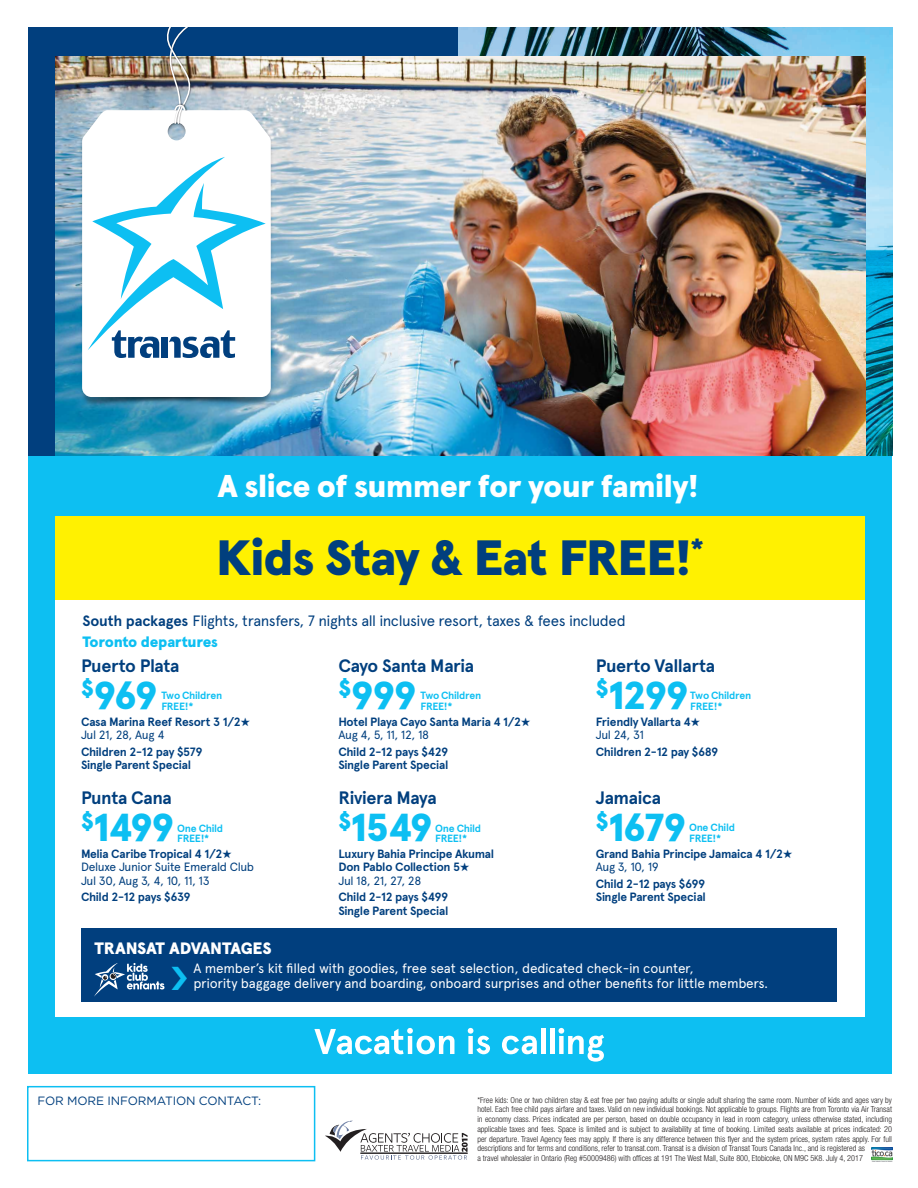
<style>
.page{position:relative;width:918px;height:1188px;background:#fff}
.page>*{position:absolute;margin:0;border:0;box-sizing:border-box;transform-origin:0 0}
.Lieu{font:900 49.5px "Apercu";letter-spacing:-.025em;color:#013f7e}
.Hotel{font:900 39px "Apercu";letter-spacing:-.05em;color:#0dbff2}
.Lieu-2{font:900 31.5px "Apercu";letter-spacing:-.025em;color:#fff}
.Prix{font:700 18px "Apercu Pro";letter-spacing:-.02em;color:#013f7e}
.t1{font:900 16.5px "Apercu";letter-spacing:-.02em;color:#fff}
.t2{font:15px "Apercu";letter-spacing:-.03em;color:#013f7e}
.t3{font:900 15px "Apercu";letter-spacing:-.02em;color:#0dbff2}
.t4{font:13.5px/15px "Apercu";letter-spacing:-.02em;color:#fff}
.Hotel-2{font:700 12px/13.5px "Apercu Pro";letter-spacing:-.025em;color:#013f7e}
.Hotel-3{font:12px/13.5px "Apercu";letter-spacing:-.03em;color:#013f7e}
.t5{font:12px "Gotham";letter-spacing:-.01em;color:#013f7e}
.Hotel-4{font:700 10.5px/10.5px "Apercu Pro";letter-spacing:-.025em;color:#0dbff2}
.t6{font:300 condensed 8.25px/9.8px "Helvetica Neue";color:#231f20}
.s1{font-family:"Apercu Pro";font-weight:700}
.s2{font-family:"Apercu";font-weight:400}
</style>
<div class="page">
<div style="left:28px;top:432px;width:864px;height:641px;background:#0dbff2"></div>
<img style="left:872px;top:1148px;width:20px;height:14px">
<div style="left:55px;top:549px;width:810px;height:467px;background:#fff"></div>
<div style="left:27px;top:1086px;width:288px;height:75px;border:2px solid #0dbff2"></div>
<svg style="left:325px;top:1121px;width:143px;height:39px"></svg>
<svg style="left:314px;top:1028px;width:140px;height:26px"></svg>
<svg style="left:468px;top:1028px;width:22px;height:26px"></svg>
<svg style="left:502px;top:1036px;width:35px;height:18px"></svg>
<div style="left:541px;top:1029px;width:5px;height:25px;background:#fff"></div>
<hr style="left:550px;top:1029px;width:4px;height:25px;background:#fff">
<svg style="left:559px;top:1028px;width:45px;height:34px"></svg>
<div style="left:81px;top:928px;width:756px;height:74px;background:#013f7e"></div>
<svg style="left:94px;top:963px;width:70px;height:34px"></svg>
<div style="left:28px;top:27px;width:430px;height:429px;background:#013f7e"></div>
<img style="left:458px;top:27px;width:434px;height:429px">
<img style="left:55px;top:56px;width:810px;height:400px">
<div style="left:55px;top:516px;width:810px;height:84px;background:#fff101"></div>
<img style="left:55px;top:78px;width:240px;height:336px">
<svg style="left:82px;top:110px;width:189px;height:287px;background:#fbfcfc"></svg>
<svg style="left:88px;top:27px;width:178px;height:331px;background:#bbd3df"></svg>
<p class="Lieu-2" style="left:217px;top:467px;width:483px">A slice of summer for your family!</p>
<p class="Lieu" style="left:216px;top:528px;width:490px">Kids Stay &amp; Eat FREE!<sup>*</sup></p>
<p class="t2" style="left:82px;top:612px;width:545px"><span class="s1">South packages</span> Flights, transfers, 7 nights all inclusive resort, taxes &amp; fees included</p>
<p class="t3" style="left:82px;top:632px;width:137px">Toronto departures</p>
<p class="Prix" style="left:81px;top:652px;width:100px">Puerto Plata</p>
<p class="Hotel" style="left:81px;top:672px;width:78px"><sup>$</sup>969</p>
<p class="Hotel-2" style="left:81px;top:714px;width:171px">Casa Marina Reef Resort 3 1/2★<br><span class="s2">Jul 21, 28, Aug 4</span></p>
<p class="Hotel-2" style="left:81px;top:744px;width:123px">Children 2-12 pay $579<br>Single Parent Special</p>
<p class="Hotel-4" style="left:161px;top:690px;width:62px">Two Children<br>FREE!*</p>
<p class="Prix" style="left:81px;top:784px;width:92px">Punta Cana</p>
<p class="Hotel" style="left:81px;top:804px;width:95px"><sup>$</sup>1499</p>
<p class="Hotel-3" style="left:81px;top:847px;width:175px"><span class="s1">Melia Caribe Tropical 4 1/2</span>★<br>Deluxe Junior Suite Emerald Club<br>Jul 30, Aug 3, 4, 10, 11, 13</p>
<p class="Hotel-2" style="left:81px;top:890px;width:111px">Child 2-12 pays $639</p>
<p class="Hotel-4" style="left:177px;top:822px;width:48px">One Child<br>FREE!*</p>
<p class="Prix" style="left:338px;top:652px;width:137px">Cayo Santa Maria</p>
<p class="Hotel" style="left:338px;top:672px;width:80px"><sup>$</sup>999</p>
<p class="Hotel-2" style="left:338px;top:714px;width:194px">Hotel Playa Cayo Santa Maria 4 1/2★<br><span class="s2">Aug 4, 5, 11, 12, 18</span></p>
<p class="Hotel-2" style="left:338px;top:744px;width:112px">Child 2-12 pays $429<br>Single Parent Special</p>
<p class="Hotel-4" style="left:420px;top:690px;width:62px">Two Children<br>FREE!*</p>
<p class="Prix" style="left:338px;top:784px;width:100px">Riviera Maya</p>
<p class="Hotel" style="left:338px;top:804px;width:96px"><sup>$</sup>1549</p>
<p class="Hotel-2" style="left:338px;top:846px;width:157px">Luxury Bahia Principe Akumal<br>Don Pablo Collection 5★<br><span class="s2">Jul 18, 21, 27, 28</span></p>
<p class="Hotel-2" style="left:338px;top:890px;width:112px">Child 2-12 pays $499<br>Single Parent Special</p>
<p class="Hotel-4" style="left:435px;top:822px;width:48px">One Child<br>FREE!*</p>
<p class="Prix" style="left:596px;top:652px;width:121px">Puerto Vallarta</p>
<p class="Hotel" style="left:596px;top:672px;width:95px"><sup>$</sup>1299</p>
<p class="Hotel-2" style="left:596px;top:714px;width:106px">Friendly Vallarta 4★<br><span class="s2">Jul 24, 31</span></p>
<p class="Hotel-2" style="left:596px;top:744px;width:124px">Children 2-12 pay $689</p>
<p class="Hotel-4" style="left:690px;top:689px;width:62px">Two Children<br>FREE!*</p>
<p class="Prix" style="left:596px;top:784px;width:67px">Jamaica</p>
<p class="Hotel" style="left:596px;top:804px;width:92px"><sup>$</sup>1679</p>
<p class="Hotel-2" style="left:596px;top:846px;width:198px">Grand Bahia Principe Jamaica 4 1/2★<br><span class="s2">Aug 3, 10, 19</span></p>
<p class="Hotel-2" style="left:596px;top:876px;width:112px">Child 2-12 pays $699<br>Single Parent Special</p>
<p class="Hotel-4" style="left:689px;top:822px;width:48px">One Child<br>FREE!*</p>
<p class="t1" style="left:94px;top:938px;width:179px">TRANSAT ADVANTAGES</p>
<p class="t4" style="left:194px;top:961px;width:576px">A member’s kit filled with goodies, free seat selection, dedicated check-in counter,<br>priority baggage delivery and boarding, onboard surprises and other benefits for little members.</p>
<p class="t5" style="left:38px;top:1094px;width:225px">FOR MORE INFORMATION CONTACT:</p>
<p class="t6" style="left:477px;top:1095px;width:416px">*Free kids: One or two children stay &amp; eat free per two paying adults or single adult sharing the same room. Number of kids and ages vary by hotel. Each free child pays airfare and taxes. Valid on new individual bookings. Not applicable to groups. Flights are from Toronto via Air Transat in economy class. Prices indicated are per person, based on double occupancy in lead in room category, unless otherwise stated, including applicable taxes and fees. Space is limited and is subject to availability at time of booking. Limited seats available at prices indicated: 20 per departure. Travel Agency fees may apply. If there is any difference between this flyer and the system prices, system rates apply. For full descriptions and for terms and conditions, refer to transat.com. Transat is a division of Transat Tours Canada Inc., and is registered as<br>a travel wholesaler in Ontario (Reg #50009486) with offices at 191 The West Mall, Suite 800, Etobicoke, ON M9C 5K8. July 4, 2017</p>
</div>
